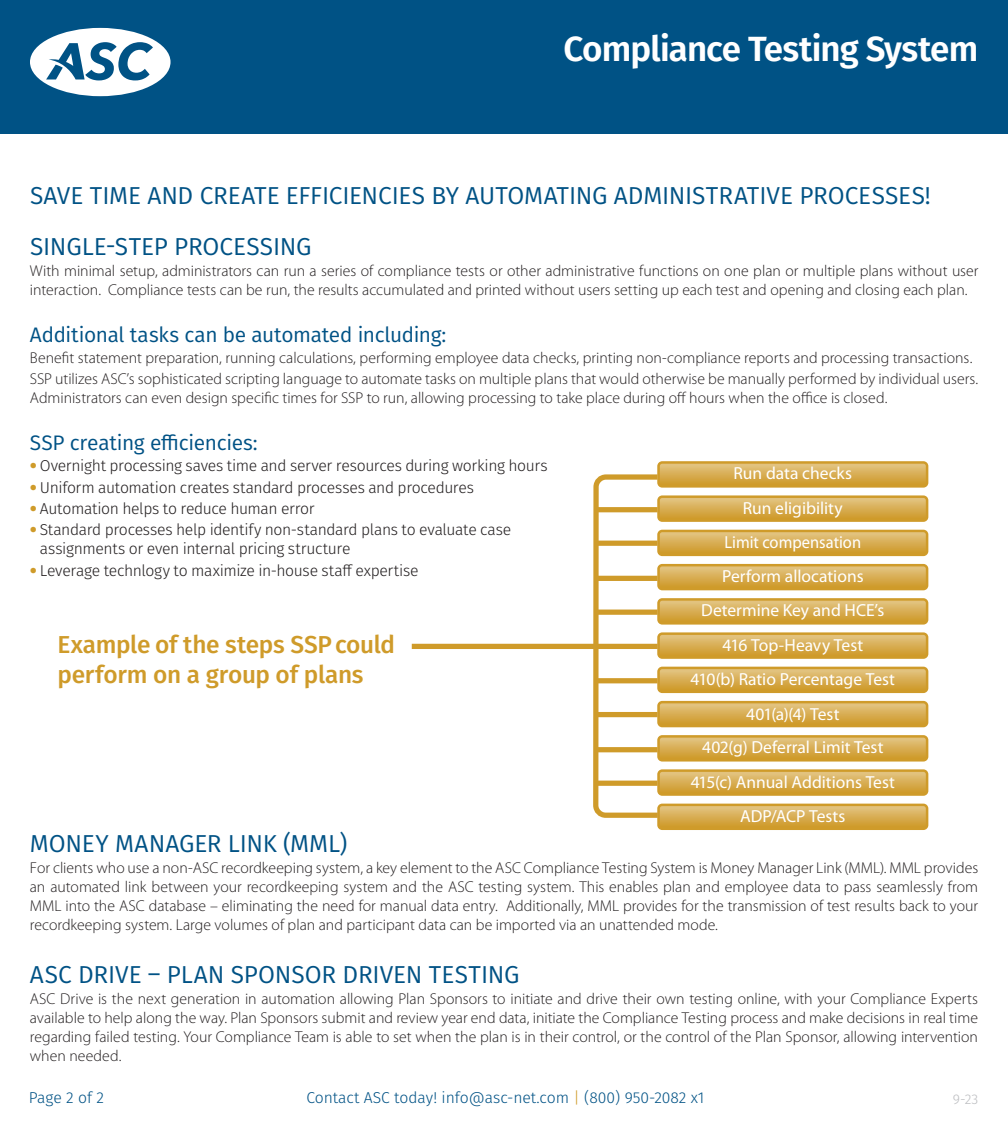
<style>
.page{position:relative;width:1008px;height:1134px;background:#fff}
.page>*{position:absolute;margin:0;border:0;box-sizing:border-box;transform-origin:0 0}
.t1{font:600 35px "Fira Sans";letter-spacing:-.025em;color:#fff}
.body_copy_2016{font:24.5px "Fira Sans";letter-spacing:-.01em;color:#005285}
.body_copy_2016-2{font:500 24.5px/29.4px "Fira Sans";letter-spacing:-.01em;color:#cf9b2a}
.body_copy_2016-3{font:21px "Fira Sans";letter-spacing:-.015em;color:#005285}
.bullets_with_gold{font:17.5px "Myriad Pro";color:#fff}
.bullets_with_gold-2{font:17.5px "Myriad Pro";color:#fff;scale:.94 1}
.body_copy_2016-4{font:300 15.75px/18.9px "Myriad Pro";color:#231f20;text-align:justify}
.t2{font:300 15.75px/18.9px "Fira Sans";letter-spacing:-.02em;color:#231f20}
.t3{font:300 15.75px "Fira Sans";color:#005285}
.t4{font:300 14px "Fira Sans";color:#bcbdc0}
.s1{font-family:"Myriad Pro";font-weight:700;font-size:21px;color:#cf9b2a}
.s2{color:#cf9b2a}
</style>
<div class="page">
<div style="left:0;top:0;width:1008px;height:133px;background:#005285"></div>
<svg style="left:30px;top:28px;width:141px;height:68px"></svg>
<div style="left:412px;top:644px;width:246px;height:5px;background:#cf9b2a"></div>
<svg style="left:591px;top:133px;width:72px;height:697px"></svg>
<div style="left:596px;top:507px;width:62px;height:5px;background:#cf9b2a"></div>
<div style="left:596px;top:541px;width:62px;height:5px;background:#cf9b2a"></div>
<div style="left:596px;top:576px;width:62px;height:5px;background:#cf9b2a"></div>
<div style="left:596px;top:610px;width:62px;height:5px;background:#cf9b2a"></div>
<div style="left:657px;top:667px;width:271px;height:26px;background:#cf9b2a;border-radius:5px"></div>
<div style="left:660px;top:669px;width:266px;height:22px;background:linear-gradient(to bottom,#e3c484,#ce9a2a);border-radius:2px"></div>
<div style="left:657px;top:632px;width:271px;height:27px;background:#cf9b2a;border-radius:5px"></div>
<svg style="left:660px;top:635px;width:266px;height:21px"></svg>
<div style="left:657px;top:701px;width:271px;height:26px;background:#cf9b2a;border-radius:5px"></div>
<div style="left:660px;top:703px;width:266px;height:22px;background:linear-gradient(to bottom,#e3c585,#cf9b2b);border-radius:2px"></div>
<svg style="left:657px;top:735px;width:271px;height:27px;background:#d4a643"></svg>
<svg style="left:660px;top:738px;width:266px;height:21px;background:#d8ad54"></svg>
<div style="left:657px;top:769px;width:271px;height:27px;background:#cf9b2a;border-radius:5px"></div>
<svg style="left:660px;top:772px;width:266px;height:21px"></svg>
<div style="left:657px;top:495px;width:271px;height:27px;background:#cf9b2a;border-radius:5px"></div>
<svg style="left:660px;top:498px;width:266px;height:21px"></svg>
<div style="left:657px;top:461px;width:271px;height:27px;background:linear-gradient(to right,#d1a036,#d1a036);border-radius:5px"></div>
<svg style="left:660px;top:464px;width:266px;height:21px;background:#d8ae54"></svg>
<div style="left:657px;top:530px;width:271px;height:26px;background:#cf9b2a;border-radius:5px"></div>
<div style="left:660px;top:532px;width:266px;height:22px;background:linear-gradient(to bottom,#e3c484,#ce9a2a);border-radius:2px"></div>
<div style="left:657px;top:564px;width:271px;height:26px;background:#cf9b2a;border-radius:5px"></div>
<div style="left:660px;top:566px;width:266px;height:22px;background:linear-gradient(to bottom,#e3c585,#cf9b2c);border-radius:2px"></div>
<svg style="left:657px;top:598px;width:271px;height:27px;background:#d4a642"></svg>
<svg style="left:660px;top:601px;width:266px;height:21px;background:#d8ad54"></svg>
<div style="left:657px;top:804px;width:271px;height:26px;background:#cf9b2a;border-radius:5px"></div>
<div style="left:660px;top:806px;width:266px;height:22px;background:linear-gradient(to bottom,#e3c484,#ce9a2a);border-radius:2px"></div>
<p class="t1" style="left:563px;top:20px;width:416px">Compliance Testing System</p>
<p class="body_copy_2016" style="left:30px;top:177px;width:902px">SAVE TIME AND CREATE EFFICIENCIES BY AUTOMATING ADMINISTRATIVE PROCESSES!</p>
<p class="body_copy_2016" style="left:30px;top:228px;width:283px">SINGLE-STEP PROCESSING</p>
<p class="body_copy_2016-4" style="left:30px;top:262px;width:950px">With minimal setup, administrators can run a series of compliance tests or other administrative functions on one plan or multiple plans without user interaction. Compliance tests can be run, the results accumulated and printed without users setting up each test and opening and closing each plan.</p>
<p class="body_copy_2016-3" style="left:30px;top:319px;width:418px">Additional tasks can be automated including:</p>
<p class="body_copy_2016-4" style="left:30px;top:349px;width:944px">Benefit statement preparation, running calculations, performing employee data checks, printing non-compliance reports and processing transactions.</p>
<p class="body_copy_2016-4" style="left:30px;top:370px;width:950px">SSP utilizes ASC’s sophisticated scripting language to automate tasks on multiple plans that would otherwise be manually performed by individual users.<br>Administrators can even design specific times for SSP to run, allowing processing to take place during off hours when the office is closed.</p>
<p class="body_copy_2016-3" style="left:30px;top:427px;width:229px">SSP creating efficiencies:</p>
<p class="t2" style="left:30px;top:456px;width:519px"><span class="s1">•</span> Overnight processing saves time and server resources during working hours</p>
<p class="t2" style="left:30px;top:478px;width:446px"><span class="s1">•</span> Uniform automation creates standard processes and procedures</p>
<p class="t2" style="left:30px;top:499px;width:286px"><span class="s1">•</span> Automation helps to reduce human error</p>
<p class="t2" style="left:40px;top:520px;width:473px;text-indent:-10px"><span class="s1">•</span> Standard processes help identify non-standard plans to evaluate case assignments or even internal pricing structure</p>
<p class="t2" style="left:30px;top:561px;width:390px"><span class="s1">•</span> Leverage technlogy to maximize in-house staff expertise</p>
<p class="bullets_with_gold" style="left:734px;top:464px;width:120px">Run data checks</p>
<p class="bullets_with_gold" style="left:743px;top:498px;width:101px">Run eligibility</p>
<p class="bullets_with_gold-2" style="left:724px;top:533px;width:147px">Limit compensation</p>
<p class="bullets_with_gold" style="left:722px;top:567px;width:143px">Perform allocations</p>
<p class="bullets_with_gold" style="left:701px;top:601px;width:185px">Determine Key and HCE’s</p>
<p class="body_copy_2016-2" style="left:58px;top:629px;width:339px">Example of the steps SSP could perform on a group of plans</p>
<p class="bullets_with_gold" style="left:722px;top:635px;width:142px">416 Top-Heavy Test</p>
<p class="bullets_with_gold" style="left:691px;top:669px;width:206px">410(b) Ratio Percentage Test</p>
<p class="bullets_with_gold" style="left:746px;top:704px;width:95px">401(a)(4) Test</p>
<p class="bullets_with_gold" style="left:702px;top:738px;width:183px">402(g) Deferral Limit Test</p>
<p class="bullets_with_gold" style="left:691px;top:772px;width:206px">415(c) Annual Additions Test</p>
<p class="bullets_with_gold" style="left:740px;top:806px;width:107px">ADP/ACP Tests</p>
<p class="body_copy_2016" style="left:30px;top:825px;width:319px">MONEY MANAGER LINK (MML)</p>
<p class="body_copy_2016-4" style="left:30px;top:859px;width:950px">For clients who use a non-ASC recordkeeping system, a key element to the ASC Compliance Testing System is Money Manager Link (MML). MML provides an automated link between your recordkeeping system and the ASC testing system. This enables plan and employee data to pass seamlessly from MML into the ASC database – eliminating the need for manual data entry. Additionally, MML provides for the transmission of test results back to your recordkeeping system. Large volumes of plan and participant data can be imported via an unattended mode.</p>
<p class="body_copy_2016" style="left:30px;top:956px;width:491px">ASC DRIVE – PLAN SPONSOR DRIVEN TESTING</p>
<p class="body_copy_2016-4" style="left:30px;top:990px;width:950px">ASC Drive is the next generation in automation allowing Plan Sponsors to initiate and drive their own testing online, with your Compliance Experts available to help along the way. Plan Sponsors submit and review year end data, initiate the Compliance Testing process and make decisions in real time regarding failed testing. Your Compliance Team is able to set when the plan is in their control, or the control of the Plan Sponsor, allowing intervention when needed.</p>
<p class="t3" style="left:29px;top:1087px;width:77px">Page 2 of 2</p>
<p class="t3" style="left:306px;top:1086px;width:399px">Contact ASC today! info@asc-net.com <span class="s2">|</span> (800) 950-2082 x1</p>
<p class="t4" style="left:953px;top:1090px;width:27px">9-23</p>
</div>
